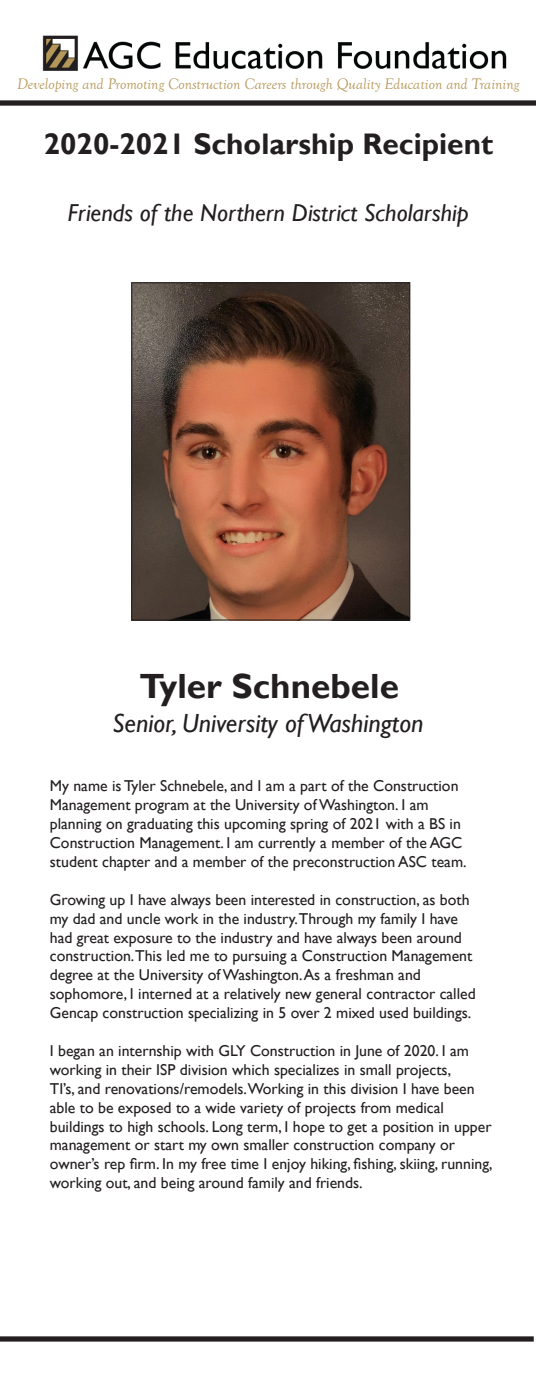
<style>
.page{position:relative;width:536px;height:1386px;background:#fff}
.page>*{position:absolute;margin:0;border:0;box-sizing:border-box;transform-origin:0 0}
.t1{font:700 35px "Gill Sans";color:#231f20}
.t2{font:700 29.75px "Gill Sans";color:#231f20}
.t3{font:italic 26.25px "Gill Sans";color:#231f20}
.t4{font:italic 24.5px "Gill Sans";color:#231f20}
.t5{font:15.75px/18.9px "Gill Sans";color:#231f20}
.t6{font:italic 15.75px "Goudy Old Style T";color:#b6985a}
</style>
<div class="page">
<img style="left:42px;top:35px;width:465px;height:36px">
<div style="left:0;top:100px;width:536px;height:6px;background:#231f20"></div>
<div style="left:0;top:1336px;width:533px;height:6px;background:#231f20"></div>
<img style="left:133px;top:284px;width:275px;height:334px">
<div style="left:131px;top:282px;width:279px;height:338px;border:1px solid #231f20"></div>
<p class="t6" style="left:17px;top:75px;width:503px">Developing and Promoting Construction Careers through Quality Education and Training</p>
<p class="t2" style="left:44px;top:126px;width:451px">2020-2021 Scholarship Recipient</p>
<p class="t4" style="left:68px;top:199px;width:402px">Friends of the Northern District Scholarship</p>
<p class="t1" style="left:139px;top:665px;width:261px">Tyler Schnebele</p>
<p class="t3" style="left:112px;top:708px;width:312px">Senior, University of Washington</p>
<p class="t5" style="left:50px;top:777px;width:418px">My name is Tyler Schnebele, and I am a part of the Construction Management program at the University of Washington. I am planning on graduating this upcoming spring of 2021 with a BS in Construction Management. I am currently a member of the AGC student chapter and a member of the preconstruction ASC team.</p>
<p class="t5" style="left:50px;top:890px;width:427px">Growing up I have always been interested in construction, as both my dad and uncle work in the industry.Through my family I have had great exposure to the industry and have always been around construction.This led me to pursuing a Construction Management degree at the University of Washington. As a freshman and sophomore, I interned at a relatively new general contractor called Gencap construction specializing in 5 over 2 mixed used buildings.</p>
<p class="t5" style="left:50px;top:1042px;width:444px">I began an internship with GLY Construction in June of 2020. I am working in their ISP division which specializes in small projects,<br>TI’s, and renovations/remodels.Working in this division I have been able to be exposed to a wide variety of projects from medical buildings to high schools. Long term, I hope to get a position in upper management or start my own smaller construction company or owner’s rep firm. In my free time I enjoy hiking, fishing, skiing, running, working out, and being around family and friends.</p>
</div>
